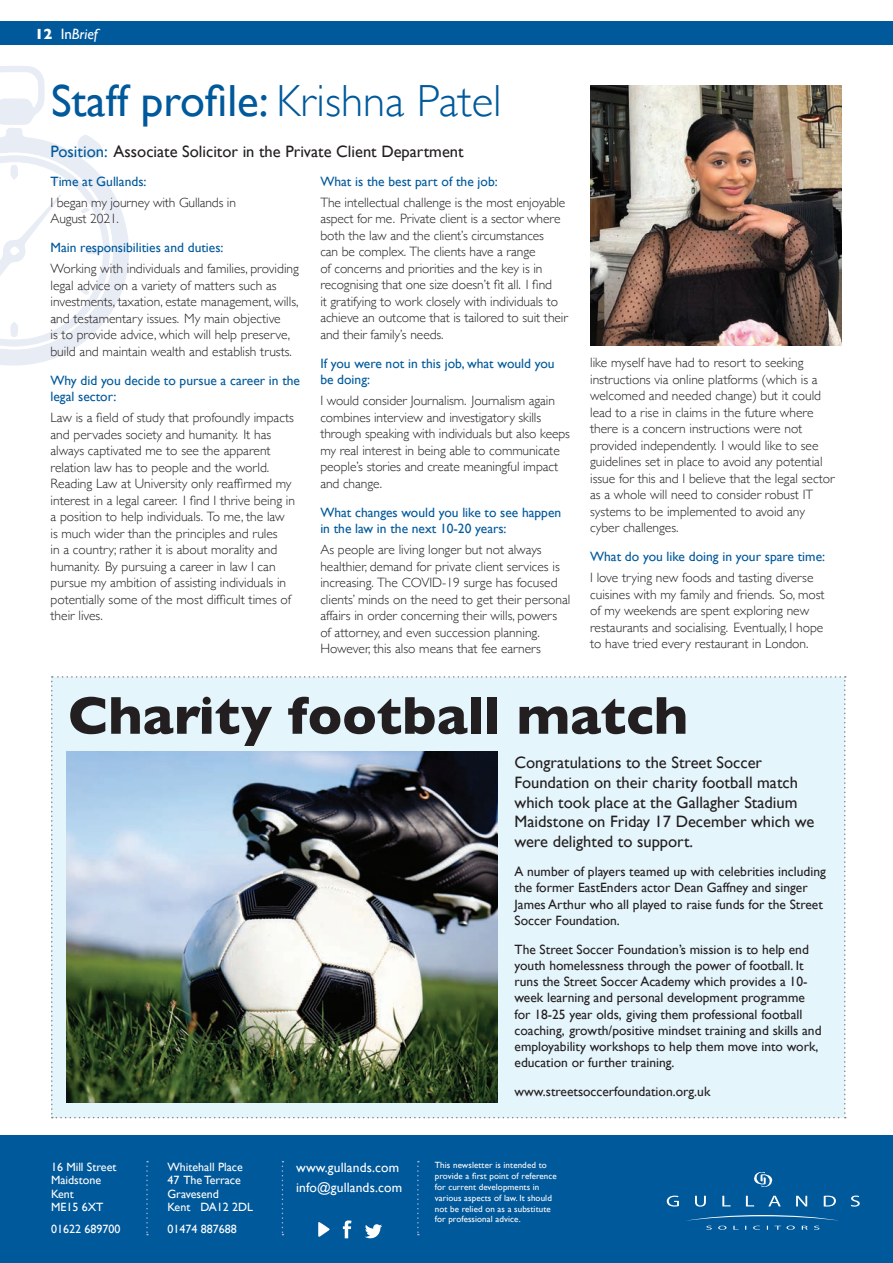
<style>
.page{position:relative;width:893px;height:1263px;background:#fff}
.page>*{position:absolute;margin:0;border:0;box-sizing:border-box;transform-origin:0 0}
.t1{font:700 54px "Gill Sans";color:#231f20}
.t2{font:45px "Gill Sans";color:#00599b}
.t3{font:16.5px/19.8px "Gill Sans";color:#231f20}
.t4{font:italic 15px "Gill Sans";color:#fff}
.t5{font:300 13.5px/16.5px "Gill Sans";color:#231f20}
.t6{font:13.5px/16.2px "Gill Sans";color:#231f20}
.t7{font:13.5px/16.5px "Gill Sans";color:#00599b}
.t8{font:13.5px "Gill Sans";letter-spacing:.01em;color:#fff}
.t9{font:12px/13.5px "Gill Sans";color:#fff}
.t10{font:9px/10.8px "Gill Sans";letter-spacing:.01em;color:#fff}
.s1{font-weight:700;font-style:normal}
.s2{font-style:normal}
.s3{font-weight:300}
.s4{color:#00599b}
</style>
<div class="page">
<svg style="left:0;top:66px;width:129px;height:300px"></svg>
<div style="left:0;top:22px;width:893px;height:23px;background:#00599b"></div>
<div style="left:0;top:1135px;width:893px;height:128px;background:#00599b"></div>
<svg style="left:667px;top:1172px;width:193px;height:58px"></svg>
<svg style="left:282px;top:1161px;width:1px;height:74px"></svg>
<svg style="left:417px;top:1161px;width:2px;height:74px"></svg>
<svg style="left:146px;top:1161px;width:2px;height:74px"></svg>
<svg style="left:318px;top:1222px;width:12px;height:15px"></svg>
<svg style="left:365px;top:1224px;width:17px;height:14px"></svg>
<svg style="left:343px;top:1220px;width:8px;height:18px"></svg>
<div style="left:51px;top:676px;width:795px;height:442px;background:#e5f5fc"></div>
<img style="left:590px;top:85px;width:252px;height:260px">
<img style="left:66px;top:752px;width:431px;height:351px">
<p class="t4" style="left:35px;top:25px;width:65px"><span class="s1">12</span> <span class="s2">In</span>Brief</p>
<p class="t2" style="left:51px;top:74px;width:452px">Staff profile: <span class="s3">Krishna Patel</span></p>
<p class="t3" style="left:51px;top:141px;width:415px"><span class="s4">Position:</span> Associate Solicitor in the Private Client Department</p>
<p class="t7" style="left:51px;top:173px;width:97px">Time at Gullands:</p>
<p class="t5" style="left:51px;top:193px;width:187px">I began my journey with Gullands in<br>August 2021.</p>
<p class="t7" style="left:51px;top:239px;width:174px">Main responsibilities and duties:</p>
<p class="t5" style="left:51px;top:260px;width:250px">Working with individuals and families, providing legal advice on a variety of matters such as investments, taxation, estate management, wills, and testamentary issues. My main objective<br>is to provide advice, which will help preserve, build and maintain wealth and establish trusts.</p>
<p class="t7" style="left:51px;top:372px;width:251px">Why did you decide to pursue a career in the legal sector:</p>
<p class="t5" style="left:51px;top:409px;width:246px">Law is a field of study that profoundly impacts and pervades society and humanity. It has always captivated me to see the apparent relation law has to people and the world.<br>Reading Law at University only reaffirmed my interest in a legal career. I find I thrive being in a position to help individuals. To me, the law is much wider than the principles and rules<br>in a country; rather it is about morality and humanity. By pursuing a career in law I can pursue my ambition of assisting individuals in potentially some of the most difficult times of their lives.</p>
<p class="t7" style="left:320px;top:173px;width:179px">What is the best part of the job:</p>
<p class="t5" style="left:320px;top:193px;width:249px">The intellectual challenge is the most enjoyable aspect for me. Private client is a sector where both the law and the client’s circumstances<br>can be complex. The clients have a range<br>of concerns and priorities and the key is in recognising that one size doesn’t fit all. I find<br>it gratifying to work closely with individuals to achieve an outcome that is tailored to suit their and their family’s needs.</p>
<p class="t7" style="left:320px;top:355px;width:236px">If you were not in this job, what would you be doing:</p>
<p class="t5" style="left:320px;top:392px;width:251px">I would consider Journalism. Journalism again combines interview and investigatory skills through speaking with individuals but also keeps my real interest in being able to communicate people’s stories and create meaningful impact and change.</p>
<p class="t7" style="left:320px;top:504px;width:242px">What changes would you like to see happen in the law in the next 10-20 years:</p>
<p class="t5" style="left:320px;top:541px;width:251px">As people are living longer but not always healthier, demand for private client services is increasing. The COVID-19 surge has focused clients’ minds on the need to get their personal affairs in order concerning their wills, powers of attorney, and even succession planning.<br>However, this also means that fee earners</p>
<p class="t5" style="left:590px;top:354px;width:246px">like myself have had to resort to seeking instructions via online platforms (which is a welcomed and needed change) but it could lead to a rise in claims in the future where there is a concern instructions were not provided independently. I would like to see guidelines set in place to avoid any potential issue for this and I believe that the legal sector as a whole will need to consider robust IT systems to be implemented to avoid any cyber challenges.</p>
<p class="t7" style="left:590px;top:548px;width:236px">What do you like doing in your spare time:</p>
<p class="t5" style="left:590px;top:569px;width:236px">I love trying new foods and tasting diverse cuisines with my family and friends. So, most of my weekends are spent exploring new restaurants and socialising. Eventually, I hope to have tried every restaurant in London.</p>
<p class="t1" style="left:68px;top:673px;width:622px">Charity football match</p>
<p class="t3" style="left:514px;top:752px;width:301px">Congratulations to the Street Soccer Foundation on their charity football match which took place at the Gallagher Stadium Maidstone on Friday 17 December which we were delighted to support.</p>
<p class="t6" style="left:514px;top:863px;width:313px">A number of players teamed up with celebrities including the former EastEnders actor Dean Gaffney and singer James Arthur who all played to raise funds for the Street Soccer Foundation.</p>
<p class="t6" style="left:514px;top:941px;width:308px">The Street Soccer Foundation’s mission is to help end youth homelessness through the power of football. It runs the Street Soccer Academy which provides a 10- week learning and personal development programme for 18-25 year olds, giving them professional football coaching, growth/positive mindset training and skills and employability workshops to help them move into work, education or further training.</p>
<p class="t6" style="left:514px;top:1083px;width:197px">www.streetsoccerfoundation.org.uk</p>
<p class="t9" style="left:51px;top:1160px;width:67px">16 Mill Street<br>Maidstone<br>Kent<br>ME15 6XT</p>
<p class="t9" style="left:51px;top:1222px;width:71px">01622 689700</p>
<p class="t9" style="left:167px;top:1160px;width:77px">Whitehall Place</p>
<p class="t9" style="left:167px;top:1173px;width:75px">47 The Terrace</p>
<p class="t9" style="left:167px;top:1187px;width:53px">Gravesend</p>
<p class="t9" style="left:167px;top:1200px;width:87px">Kent DA12 2DL</p>
<p class="t9" style="left:167px;top:1222px;width:71px">01474 887688</p>
<p class="t8" style="left:296px;top:1159px;width:105px">www.gullands.com</p>
<p class="t8" style="left:296px;top:1179px;width:107px">info@gullands.com</p>
<p class="t10" style="left:435px;top:1160px;width:124px">This newsletter is intended to provide a first point of reference for current developments in various aspects of law. It should not be relied on as a substitute for professional advice.</p>
</div>
